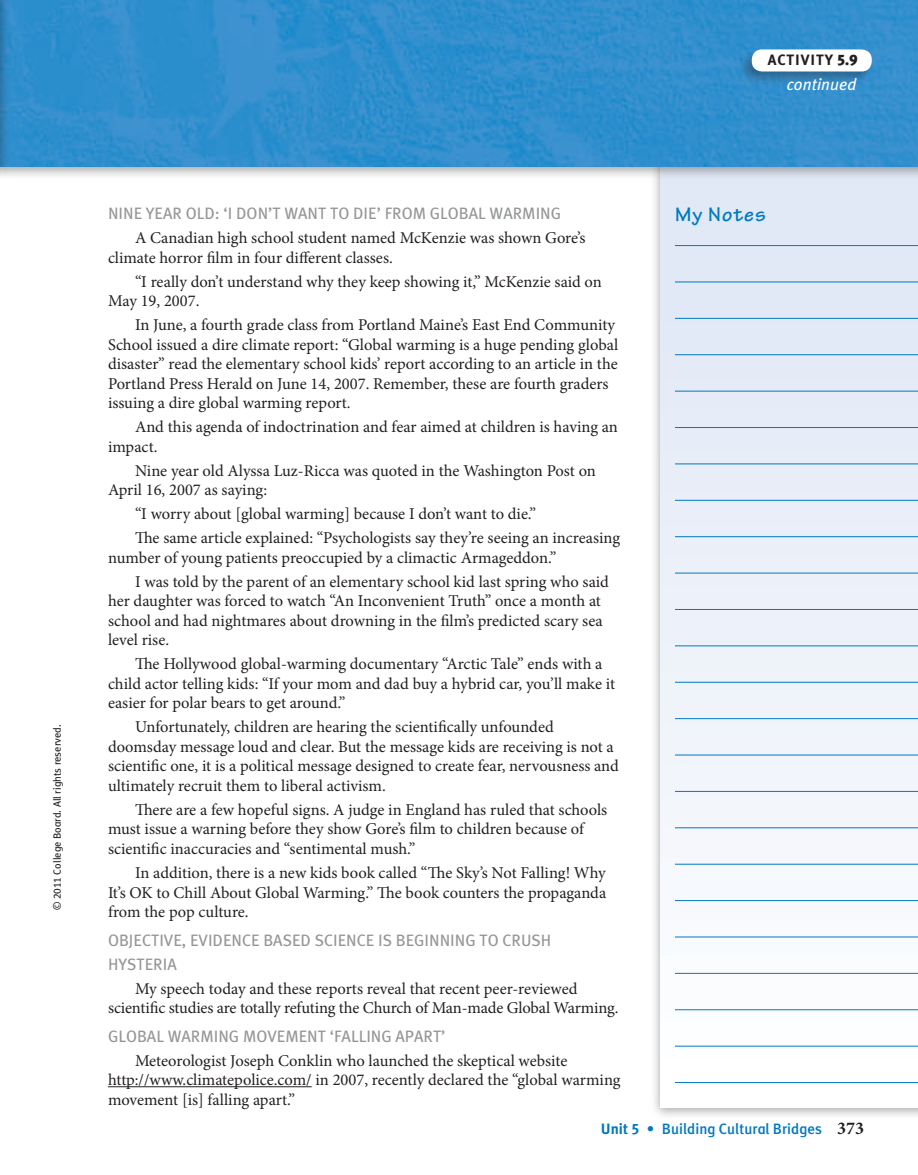
<style>
.page{position:relative;width:918px;height:1175px;background:#fff}
.page>*{position:absolute;margin:0;border:0;box-sizing:border-box;transform-origin:0 0}
.t1{font:700 21px "Tekton Pro";letter-spacing:.05em;color:#0079c1}
.t2{font:16.5px/19.5px "Minion Pro";color:#231f20}
.t3{font:16.5px "OPT Meta Plus";color:#949698}
.t4{font:italic 16.5px "OPT Meta Plus";color:#fff}
.t5{font:500 15px "OPT Meta Plus";color:#0079c1}
.t6{font:700 15px "OPT Meta Plus";letter-spacing:.06em;color:#231f20}
.t7{font:10.5px "OPT Meta Plus";color:#231f20}
.s1{font-weight:900}
.s2{font-weight:700}
.s3{font-family:"Minion Pro";font-weight:700;font-size:18px;color:#231f20}
</style>
<div class="page">
<div style="left:650px;top:113px;width:268px;height:1007px;background:#231f20;opacity:.4"></div>
<div style="left:660px;top:122px;width:258px;height:985px;background:linear-gradient(to bottom,#dbe4f4,#fcfdff)"></div>
<div style="left:0;top:0;width:918px;height:182px;background:#231f20;opacity:.4"></div>
<img style="left:10px;top:0;width:908px;height:166px">
<div style="left:0;top:0;width:10px;height:182px;background:#231f20;opacity:.4"></div>
<hr style="left:0;top:0;width:1px;height:166px;background:#108acb">
<div style="left:737px;top:46px;width:138px;height:41px;background:#231f20;opacity:.35"></div>
<div style="left:752px;top:49px;width:120px;height:22px;background:#fff;border-radius:10px"></div>
<hr style="left:675px;top:245px;width:243px;height:1px;background:#0079c1">
<hr style="left:675px;top:282px;width:243px;height:1px;background:#0079c1">
<hr style="left:675px;top:318px;width:243px;height:1px;background:#0079c1">
<hr style="left:675px;top:354px;width:243px;height:1px;background:#0079c1">
<hr style="left:675px;top:391px;width:243px;height:1px;background:#0079c1">
<hr style="left:675px;top:427px;width:243px;height:1px;background:#0079c1">
<hr style="left:675px;top:463px;width:243px;height:1px;background:#0079c1">
<hr style="left:675px;top:500px;width:243px;height:1px;background:#0079c1">
<hr style="left:675px;top:536px;width:243px;height:1px;background:#0079c1">
<hr style="left:675px;top:573px;width:243px;height:1px;background:#0079c1">
<hr style="left:675px;top:609px;width:243px;height:1px;background:#0079c1">
<hr style="left:675px;top:645px;width:243px;height:1px;background:#0079c1">
<hr style="left:675px;top:682px;width:243px;height:1px;background:#0079c1">
<hr style="left:675px;top:718px;width:243px;height:1px;background:#0079c1">
<hr style="left:675px;top:754px;width:243px;height:1px;background:#0079c1">
<hr style="left:675px;top:791px;width:243px;height:1px;background:#0079c1">
<hr style="left:675px;top:827px;width:243px;height:1px;background:#0079c1">
<hr style="left:675px;top:864px;width:243px;height:1px;background:#0079c1">
<hr style="left:675px;top:900px;width:243px;height:1px;background:#0079c1">
<hr style="left:675px;top:936px;width:243px;height:1px;background:#0079c1">
<hr style="left:675px;top:973px;width:243px;height:1px;background:#0079c1">
<hr style="left:675px;top:1009px;width:243px;height:1px;background:#0079c1">
<hr style="left:675px;top:1045px;width:243px;height:1px;background:#0079c1">
<hr style="left:675px;top:1082px;width:243px;height:1px;background:#0079c1">
<hr style="left:108px;top:1086px;width:204px;height:1px;background:#231f20">
<p class="t6" style="left:768px;top:51px;width:91px">ACTIVITY <span class="s1">5.9</span></p>
<p class="t4" style="left:787px;top:75px;width:71px">continued</p>
<p class="t7" style="left:51px;top:910px;width:187px;rotate:-90deg">© 2011 COLLEGE BOARD. ALL RIGHTS RESERVED.</p>
<p class="t3" style="left:108px;top:204px;width:453px">N INE YEAR OLD: ‘I DON’T WANT TO DIE’ FROM GLOBAL WARMING</p>
<p class="t1" style="left:675px;top:202px;width:92px">My Notes</p>
<p class="t2" style="left:108px;top:228px;width:479px;text-indent:27px">A Canadian high school student named McKenzie was shown Gore’s climate horror film in four different classes.</p>
<p class="t2" style="left:108px;top:272px;width:495px;text-indent:27px">“I really don’t understand why they keep showing it,” McKenzie said on<br>May 19, 2007.</p>
<p class="t2" style="left:108px;top:315px;width:512px;text-indent:27px">In June, a fourth grade class from Portland Maine’s East End Community School issued a dire climate report: “Global warming is a huge pending global disaster” read the elementary school kids’ report according to an article in the Portland Press Herald on June 14, 2007. Remember, these are fourth graders issuing a dire global warming report.</p>
<p class="t2" style="left:108px;top:417px;width:511px;text-indent:27px">And this agenda of indoctrination and fear aimed at children is having an impact.</p>
<p class="t2" style="left:108px;top:461px;width:489px;text-indent:27px">Nine year old Alyssa Luz-Ricca was quoted in the Washington Post on<br>April 16, 2007 as saying:</p>
<p class="t2" style="left:135px;top:502px;width:487px;line-height:24px">“I worry about [global warming] because I don’t want to die.”<br>The same article explained: “Psychologists say they’re seeing an increasing</p>
<p class="t2" style="left:135px;top:545px;width:476px;line-height:24px;text-indent:-27px">number of young patients preoccupied by a climactic Armageddon.”<br>I was told by the parent of an elementary school kid last spring who said</p>
<p class="t2" style="left:108px;top:591px;width:496px;text-align:justify">her daughter was forced to watch “An Inconvenient Truth” once a month at school and had nightmares about drowning in the film’s predicted scary sea level rise.</p>
<p class="t2" style="left:108px;top:654px;width:509px;text-indent:27px">The Hollywood global-warming documentary “Arctic Tale” ends with a child actor telling kids: “If your mom and dad buy a hybrid car, you’ll make it easier for polar bears to get around.”</p>
<p class="t2" style="left:108px;top:717px;width:512px;text-indent:27px">Unfortunately, children are hearing the scientifically unfounded doomsday message loud and clear. But the message kids are receiving is not a scientific one, it is a political message designed to create fear, nervousness and ultimately recruit them to liberal activism.</p>
<p class="t2" style="left:108px;top:800px;width:501px;text-indent:27px">There are a few hopeful signs. A judge in England has ruled that schools must issue a warning before they show Gore’s film to children because of scientific inaccuracies and “sentimental mush.”</p>
<p class="t2" style="left:108px;top:863px;width:500px;text-align:justify;text-indent:27px">In addition, there is a new kids book called “The Sky’s Not Falling! Why It’s OK to Chill About Global Warming.” The book counters the propaganda from the pop culture.</p>
<p class="t3" style="left:108px;top:930px;width:185px">OBJECTIVE, EVIDENCE BASED</p>
<p class="t3" style="left:315px;top:930px;width:217px">SCIENCE IS BEGINNING TO CRUSH</p>
<p class="t3" style="left:108px;top:954px;width:21px">HYSTE</p>
<p class="t3" style="left:153px;top:954px;width:25px">RIA</p>
<p class="t2" style="left:108px;top:978px;width:512px;text-indent:27px">My speech today and these reports reveal that recent peer-reviewed scientific studies are totally refuting the Church of Man-made Global Warming.</p>
<p class="t3" style="left:108px;top:1026px;width:171px">GLOBAL WARMING MOVEME</p>
<p class="t3" style="left:307px;top:1026px;width:140px">NT ‘FALLING APART’</p>
<p class="t2" style="left:108px;top:1050px;width:514px;text-indent:27px">Meteorologist Joseph Conklin who launched the skeptical website http://www.climatepolice.com/ in 2007, recently declared the “global warming movement [is] falling apart.”</p>
<p class="t5" style="left:601px;top:1120px;width:265px"><span class="s2">UNIT 5 •</span> Building Cultural Bridges <span class="s3">373</span></p>
</div>
